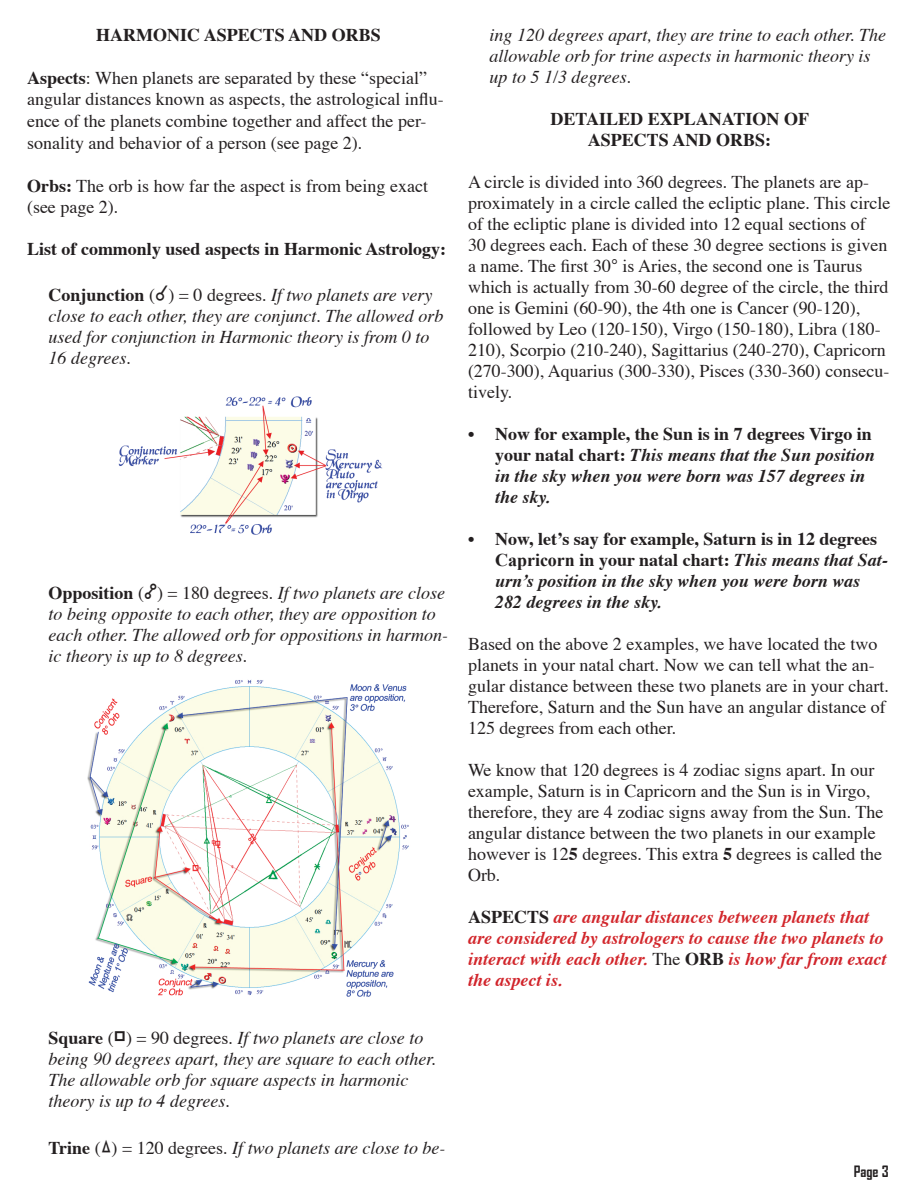
<style>
.page{position:relative;width:918px;height:1188px;background:#fff}
.page>*{position:absolute;margin:0;border:0;box-sizing:border-box;transform-origin:0 0}
.t1{font:18px/21px "Times";color:#231f20}
.t2{font:italic 18px/21px "Times";color:#231f20}
.t3{font:italic 700 18px/21px "Times";color:#231f20}
.t4{font:italic 700 18px/21px "Times";color:#d2262b}
.t5{font:700 18px/21px "Times";color:#231f20;text-align:center}
.t6{font:700 15px "Agency FB";color:#231f20}
.s1{font-weight:700}
.s2{font-weight:700;font-style:normal}
.s3{font-style:normal}
.s4{font-family:"Kepler Astro";font-style:normal;font-size:21px}
.s5{font-family:"Kepler Astro"}
.s6{font-family:"Times New Roman";font-style:normal}
.s7{font-family:"Times New Roman"}
.s8{font-style:normal;color:#231f20}
.s9{font-weight:400;font-style:normal;color:#231f20}
.s10{color:#d1232a}
</style>
<div class="page">
<img style="left:118px;top:396px;width:264px;height:139px">
<img style="left:87px;top:680px;width:322px;height:317px">
<p class="t5" style="left:96px;top:22px;width:286px">HARMONIC ASPECTS AND ORBS</p>
<p class="t1" style="left:27px;top:65px;width:418px;line-height:21.6px"><span class="s1">Aspects</span>: When planets are separated by these “special” angular distances known as aspects, the astrological influ&shy;ence of the planets combine together and affect the per&shy;sonality and behavior of a person (see page 2).</p>
<p class="t1" style="left:27px;top:174px;width:403px"><span class="s1">Orbs:</span> The orb is how far the aspect is from being exact (see page 2).</p>
<p class="t5" style="left:27px;top:236px;width:421px">List of commonly used aspects in Harmonic Astrology:</p>
<p class="t2" style="left:49px;top:283px;width:396px"><span class="s2">Conjunction</span> <span class="s3">(</span><span class="s4">Z</span><span class="s3">) = 0 degrees.</span> If two planets are very close to each other, they are conjunct. The allowed orb used for conjunction in Harmonic theory is from 0 to 16 degrees.</p>
<p class="t2" style="left:49px;top:581px;width:401px"><span class="s2">Opposition</span> <span class="s3">(</span><span class="s4">X</span><span class="s3">) = 180 degrees.</span> If two planets are close to being opposite to each other, they are opposition to each other. The allowed orb for oppositions in harmon&shy;ic theory is up to 8 degrees.</p>
<p class="t2" style="left:49px;top:1026px;width:389px"><span class="s2">Square</span> <span class="s3">(</span><span class="s4">C</span><span class="s3">) = 90 degrees.</span> If two planets are close to being 90 degrees apart, they are square to each other.<br>The allowable orb for square aspects in harmonic theory is up to 4 degrees.</p>
<p class="t2" style="left:49px;top:1136px;width:398px"><span class="s2">Trine</span> <span class="s3">(</span><span class="s4">B</span><span class="s3">) = 120 degrees.</span> If two planets are close to be-</p>
<p class="t2" style="left:490px;top:23px;width:398px">ing 120 degrees apart, they are trine to each other. The allowable orb for trine aspects in harmonic theory is up to 5 1/3 degrees.</p>
<p class="t5" style="left:551px;top:106px;width:260px">DETAILED EXPLANATION OF<br>ASPECTS AND ORBS:</p>
<p class="t1" style="left:468px;top:169px;width:424px">A circle is divided into 360 degrees. The planets are ap&shy;proximately in a circle called the ecliptic plane. This circle of the ecliptic plane is divided into 12 equal sections of<br>30 degrees each. Each of these 30 degree sections is given a name. The first 30<span class="s5">}</span> is Aries, the second one is Taurus which is actually from 30-60 degree of the circle, the third one is Gemini (60-90), the 4th one is Cancer (90-120), followed by Leo (120-150), Virgo (150-180), Libra (180- 210), Scorpio (210-240), Sagittarius (240-270), Capricorn (270-300), Aquarius (300-330), Pisces (330-360) consecu&shy;tively.</p>
<p class="t3" style="left:495px;top:422px;width:381px;text-indent:-27px"><span class="s3">• Now for example, the Sun is in 7 degrees Virgo in your natal chart:</span> This means that the Sun position in the sky when you were born was 157 degrees in the sky.</p>
<p class="t3" style="left:495px;top:527px;width:394px;text-indent:-27px"><span class="s3">• Now, let’s say for example, Saturn is in 12 degrees </span><span class="s6">Capricorn</span> <span class="s3">in your natal chart:</span> This means that Sat&shy;urn’s position in the sky when you were born was 2<span class="s7">8</span>2 degrees in the sky.</p>
<p class="t1" style="left:468px;top:632px;width:422px">Based on the above 2 examples, we have located the two planets in your natal chart. Now we can tell what the an&shy;gular distance between these two planets are in your chart.<br>Therefore, Saturn and the Sun have an angular distance of 125 degrees from each other.</p>
<p class="t1" style="left:468px;top:758px;width:417px">We know that 120 degrees is 4 zodiac signs apart. In our example, Saturn is in Capricorn and the Sun is in Virgo, therefore, they are 4 zodiac signs away from the Sun. The angular distance between the two planets in our example however is 12<span class="s1">5</span> degrees. This extra <span class="s1">5</span> degrees is called the Orb.</p>
<p class="t4" style="left:468px;top:905px;width:420px"><span class="s8">ASPECTS</span> are angular distances between planets that are considered by astrologers to cause the two planets to interact with each other. <span class="s9">The</span> <span class="s8">ORB</span> <span class="s10">is how far from exact the aspect is.</span></p>
<p class="t6" style="left:854px;top:1162px;width:36px">Page 3</p>
</div>
